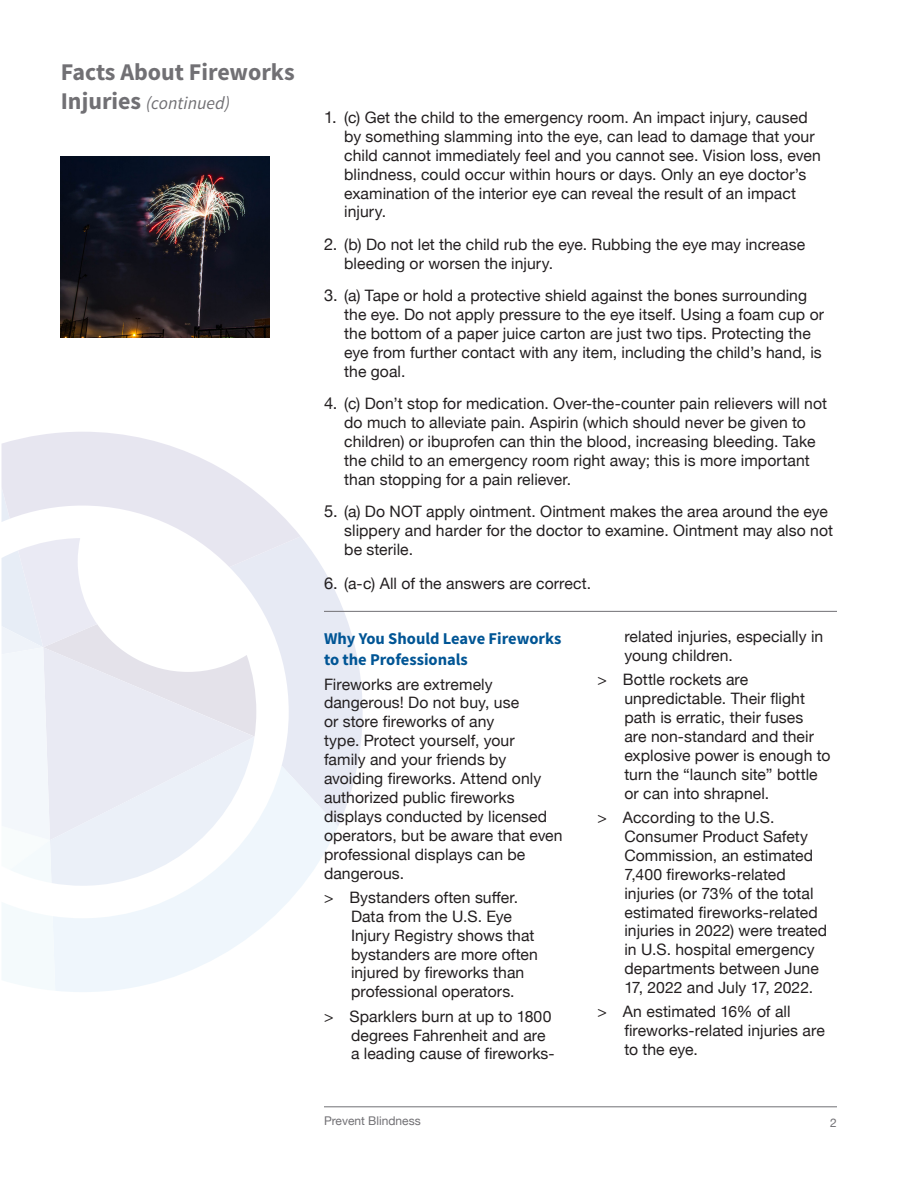
<style>
.page{position:relative;width:918px;height:1188px;background:#fff}
.page>*{position:absolute;margin:0;border:0;box-sizing:border-box;transform-origin:0 0}
.t1{font:700 24px "Source Sans Pro";color:#717074}
.t2{font:italic 18px "Source Sans Pro";color:#717074}
.t3{font:700 16.5px/21px "Source Sans Pro";color:#005595}
.t4{font:15.75px/18.9px "Helvetica Neue";letter-spacing:.005em;color:#231f20}
.t5{font:12px "Helvetica Neue";color:#717074}
.s1{font-weight:700;font-style:normal;font-size:24px}
.s2{font-size:16.5px}
</style>
<div class="page">
<svg style="left:55px;top:886px;width:246px;height:106px;fill:#eff6fc"></svg>
<svg style="left:2px;top:903px;width:53px;height:87px"></svg>
<svg style="left:2px;top:432px;width:361px;height:454px"></svg>
<hr style="left:324px;top:1107px;width:513px;height:1px;background:#717074">
<img style="left:61px;top:157px;width:209px;height:181px">
<hr style="left:324px;top:611px;width:513px;height:1px;background:#717074">
<p class="t1" style="left:61px;top:56px;width:235px">Facts About Fireworks</p>
<p class="t2" style="left:61px;top:91px;width:171px"><span class="s1">Injuries</span> (continued)</p>
<p class="t4" style="left:344px;top:109px;width:478px;text-indent:-20px"><span class="s2">1.</span> (c) Get the child to the emergency room. An impact injury, caused by something slamming into the eye, can lead to damage that your child cannot immediately feel and you cannot see. Vision loss, even blindness, could occur within hours or days. Only an eye doctor’s examination of the interior eye can reveal the result of an impact injury.</p>
<p class="t4" style="left:344px;top:236px;width:462px;text-indent:-20px"><span class="s2">2.</span> (b) Do not let the child rub the eye. Rubbing the eye may increase bleeding or worsen the injury.</p>
<p class="t4" style="left:344px;top:287px;width:481px;text-indent:-20px"><span class="s2">3.</span> (a) Tape or hold a protective shield against the bones surrounding the eye. Do not apply pressure to the eye itself. Using a foam cup or the bottom of a paper juice carton are just two tips. Protecting the eye from further contact with any item, including the child’s hand, is the goal.</p>
<p class="t4" style="left:344px;top:395px;width:484px;text-indent:-20px"><span class="s2">4.</span> (c) Don’t stop for medication. Over-the-counter pain relievers will not do much to alleviate pain. Aspirin (which should never be given to children) or ibuprofen can thin the blood, increasing bleeding. Take the child to an emergency room right away; this is more important than stopping for a pain reliever.</p>
<p class="t4" style="left:344px;top:503px;width:490px;text-indent:-20px"><span class="s2">5.</span> (a) Do NOT apply ointment. Ointment makes the area around the eye slippery and harder for the doctor to examine. Ointment may also not be sterile.</p>
<p class="t4" style="left:324px;top:575px;width:269px"><span class="s2">6.</span> (a-c) All of the answers are correct.</p>
<p class="t3" style="left:324px;top:628px;width:239px">Why You Should Leave Fireworks to the Professionals</p>
<p class="t4" style="left:324px;top:675px;width:240px">Fireworks are extremely dangerous! Do not buy, use<br>or store fireworks of any<br>type. Protect yourself, your<br>family and your friends by avoiding fireworks. Attend only authorized public fireworks displays conducted by licensed operators, but be aware that even professional displays can be dangerous.</p>
<p class="t4" style="left:351px;top:889px;width:189px;text-indent:-27px">&gt; Bystanders often suffer.<br>Data from the U.S. Eye<br>Injury Registry shows that bystanders are more often injured by fireworks than professional operators.</p>
<p class="t4" style="left:351px;top:1008px;width:205px;text-indent:-27px">&gt; Sparklers burn at up to 1800 degrees Fahrenheit and are a leading cause of fireworks-</p>
<p class="t4" style="left:624px;top:628px;width:200px">related injuries, especially in young children.</p>
<p class="t4" style="left:624px;top:671px;width:208px;text-indent:-27px">&gt; Bottle rockets are unpredictable. Their flight path is erratic, their fuses<br>are non-standard and their explosive power is enough to turn the “launch site” bottle or can into shrapnel.</p>
<p class="t4" style="left:624px;top:809px;width:204px;text-indent:-27px">&gt; According to the U.S.<br>Consumer Product Safety<br>Commission, an estimated<br>7,400 fireworks-related injuries (or 73% of the total estimated fireworks-related injuries in 2022) were treated in U.S. hospital emergency departments between June<br>17, 2022 and July 17, 2022.</p>
<p class="t4" style="left:624px;top:1003px;width:202px;text-indent:-27px">&gt; An estimated 16% of all fireworks-related injuries are to the eye.</p>
<p class="t5" style="left:324px;top:1112px;width:98px">Prevent Blindness</p>
<p class="t5" style="left:830px;top:1114px;width:8px">2</p>
</div>
